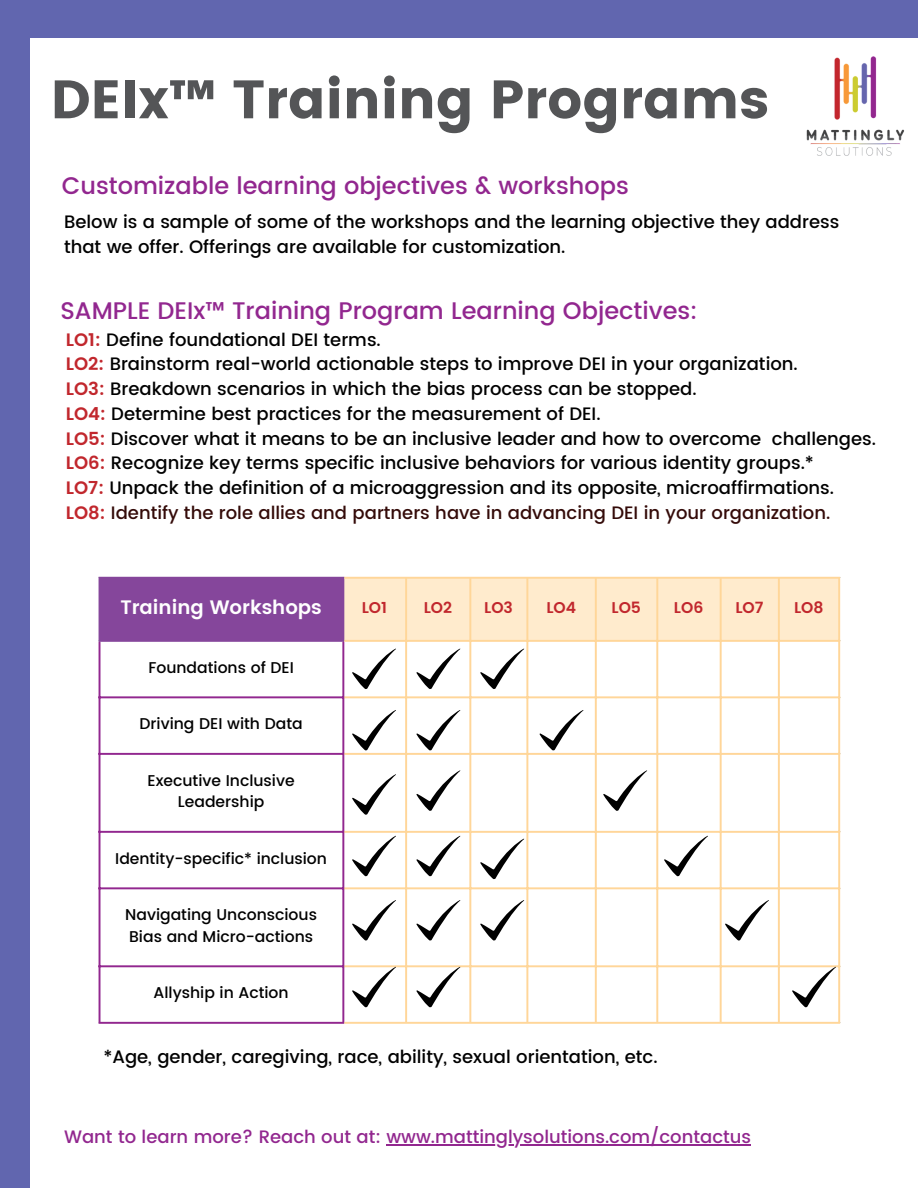
<style>
.page{position:relative;width:918px;height:1188px;background:#fff}
.page>*{position:absolute;margin:0;border:0;box-sizing:border-box;transform-origin:0 0}
.t1{font:54px "Poppins";color:#545557}
.t2{font:500 24px "Poppins";color:#92278f}
.t3{font:600 19.5px "Poppins";color:#fff}
.t4{font:500 18px/24.8px "Poppins";color:#000}
.t5{font:500 18px "Poppins";color:#340b09}
.t6{font:500 18px "Poppins";color:#92278f}
.t7{font:500 15.6px/21.5px "Poppins";color:#000;text-align:center}
.t8{font:600 15.6px "Poppins";color:#c1272d}
.s1{font-weight:600;color:#c1272d}
</style>
<div class="page">
<img style="left:806px;top:56px;width:98px;height:100px">
<div style="left:0;top:0;width:918px;height:37px;background:#6166af"></div>
<div style="left:0;top:37px;width:29px;height:1151px;background:#6166af"></div>
<div style="left:99px;top:577px;width:245px;height:64px;background:#85469b"></div>
<div style="left:344px;top:579px;width:494px;height:61px;background:#ffebcd"></div>
<hr style="left:99px;top:640px;width:245px;height:2px;background:#85469b">
<hr style="left:99px;top:642px;width:1px;height:380px;background:#92278f">
<hr style="left:342px;top:642px;width:2px;height:380px;background:#92278f">
<hr style="left:99px;top:696px;width:245px;height:2px;background:#92278f">
<hr style="left:99px;top:753px;width:245px;height:2px;background:#92278f">
<hr style="left:99px;top:831px;width:245px;height:2px;background:#92278f">
<hr style="left:99px;top:887px;width:245px;height:2px;background:#92278f">
<hr style="left:99px;top:965px;width:245px;height:2px;background:#92278f">
<hr style="left:99px;top:1022px;width:245px;height:2px;background:#92278f">
<hr style="left:405px;top:579px;width:2px;height:443px;background:#ffd699">
<hr style="left:469px;top:579px;width:2px;height:443px;background:#ffd699">
<hr style="left:526px;top:579px;width:2px;height:443px;background:#ffd699">
<hr style="left:595px;top:579px;width:2px;height:443px;background:#ffd699">
<hr style="left:656px;top:579px;width:2px;height:443px;background:#ffd699">
<hr style="left:720px;top:579px;width:2px;height:443px;background:#ffd699">
<hr style="left:778px;top:579px;width:2px;height:443px;background:#ffd699">
<hr style="left:838px;top:579px;width:2px;height:443px;background:#ffd699">
<hr style="left:344px;top:577px;width:496px;height:2px;background:#ffd699">
<hr style="left:344px;top:640px;width:496px;height:2px;background:#ffd699">
<hr style="left:344px;top:696px;width:496px;height:2px;background:#ffd699">
<hr style="left:344px;top:753px;width:496px;height:2px;background:#ffd699">
<hr style="left:344px;top:831px;width:496px;height:2px;background:#ffd699">
<hr style="left:344px;top:887px;width:496px;height:2px;background:#ffd699">
<hr style="left:344px;top:965px;width:496px;height:2px;background:#ffd699">
<hr style="left:344px;top:1022px;width:496px;height:2px;background:#ffd699">
<svg style="left:352px;top:649px;width:44px;height:40px"></svg>
<hr style="left:386px;top:1144px;width:365px;height:1px;background:#92278f">
<svg style="left:352px;top:710px;width:44px;height:40px"></svg>
<svg style="left:416px;top:710px;width:44px;height:40px"></svg>
<svg style="left:416px;top:649px;width:44px;height:40px"></svg>
<svg style="left:540px;top:710px;width:43px;height:40px"></svg>
<svg style="left:480px;top:649px;width:44px;height:40px"></svg>
<svg style="left:352px;top:774px;width:44px;height:41px"></svg>
<svg style="left:416px;top:770px;width:44px;height:41px"></svg>
<svg style="left:603px;top:770px;width:44px;height:41px"></svg>
<svg style="left:352px;top:836px;width:44px;height:40px"></svg>
<svg style="left:416px;top:836px;width:44px;height:40px"></svg>
<svg style="left:480px;top:839px;width:44px;height:40px"></svg>
<svg style="left:664px;top:836px;width:44px;height:40px"></svg>
<svg style="left:352px;top:900px;width:44px;height:41px"></svg>
<svg style="left:416px;top:900px;width:44px;height:41px"></svg>
<svg style="left:480px;top:900px;width:44px;height:41px"></svg>
<svg style="left:725px;top:900px;width:44px;height:41px"></svg>
<svg style="left:352px;top:967px;width:44px;height:40px"></svg>
<svg style="left:416px;top:967px;width:44px;height:40px"></svg>
<svg style="left:792px;top:967px;width:44px;height:40px"></svg>
<p class="t1" style="left:51px;top:68px;width:720px">DEIx™ Training Programs</p>
<p class="t2" style="left:62px;top:172px;width:569px">Customizable learning objectives &amp; workshops</p>
<p class="t4" style="left:64px;top:210px;width:777px">Below is a sample of some of the workshops and the learning objective they address that we offer. Offerings are available for customization.</p>
<p class="t2" style="left:60px;top:296px;width:639px">SAMPLE DEIx™ Training Program Learning Objectives:</p>
<p class="t4" style="left:66px;top:327px;width:316px"><span class="s1">LO1:</span> Define foundational DEI terms.</p>
<p class="t4" style="left:66px;top:352px;width:733px"><span class="s1">LO2:</span> Brainstorm real-world actionable steps to improve DEI in your organization.</p>
<p class="t4" style="left:66px;top:377px;width:632px"><span class="s1">LO3:</span> Breakdown scenarios in which the bias process can be stopped.</p>
<p class="t4" style="left:66px;top:401px;width:536px"><span class="s1">LO4:</span> Determine best practices for the measurement of DEI.</p>
<p class="t4" style="left:66px;top:426px;width:812px"><span class="s1">LO5:</span> Discover what it means to be an inclusive leader and how to overcome challenges.</p>
<p class="t4" style="left:66px;top:451px;width:750px"><span class="s1">LO6:</span> Recognize key terms specific inclusive behaviors for various identity groups.*</p>
<p class="t4" style="left:66px;top:476px;width:770px"><span class="s1">LO7:</span> Unpack the definition of a microaggression and its opposite, microaffirmations.</p>
<p class="t5" style="left:66px;top:502px;width:766px"><span class="s1">LO8:</span> Identify the role allies and partners have in advancing DEI in your organization.</p>
<p class="t3" style="left:120px;top:595px;width:203px">Training Workshops</p>
<h2 class="t8" style="left:362px;top:598px;width:27px">LO1</h2>
<p class="t8" style="left:424px;top:598px;width:30px">LO2</p>
<p class="t8" style="left:484px;top:598px;width:30px">LO3</p>
<p class="t8" style="left:546px;top:598px;width:31px">LO4</p>
<p class="t8" style="left:612px;top:598px;width:31px">LO5</p>
<p class="t8" style="left:674px;top:598px;width:31px">LO6</p>
<p class="t8" style="left:735px;top:598px;width:30px">LO7</p>
<p class="t8" style="left:794px;top:598px;width:31px">LO8</p>
<p class="t7" style="left:148px;top:657px;width:147px">Foundations of DEI</p>
<p class="t7" style="left:140px;top:713px;width:165px">Driving DEI with Data</p>
<p class="t7" style="left:148px;top:770px;width:149px">Executive Inclusive<br>Leadership</p>
<p class="t7" style="left:115px;top:848px;width:213px">Identity-specific* inclusion</p>
<p class="t7" style="left:125px;top:904px;width:193px;text-align:left">Navigating Unconscious<br>Bias and Micro-actions</p>
<p class="t7" style="left:154px;top:982px;width:137px">Allyship in Action</p>
<p class="t4" style="left:103px;top:1044px;width:556px">*Age, gender, caregiving, race, ability, sexual orientation, etc.</p>
<p class="t6" style="left:64px;top:1126px;width:689px">Want to learn more? Reach out at: www.mattinglysolutions.com/contactus</p>
</div>
